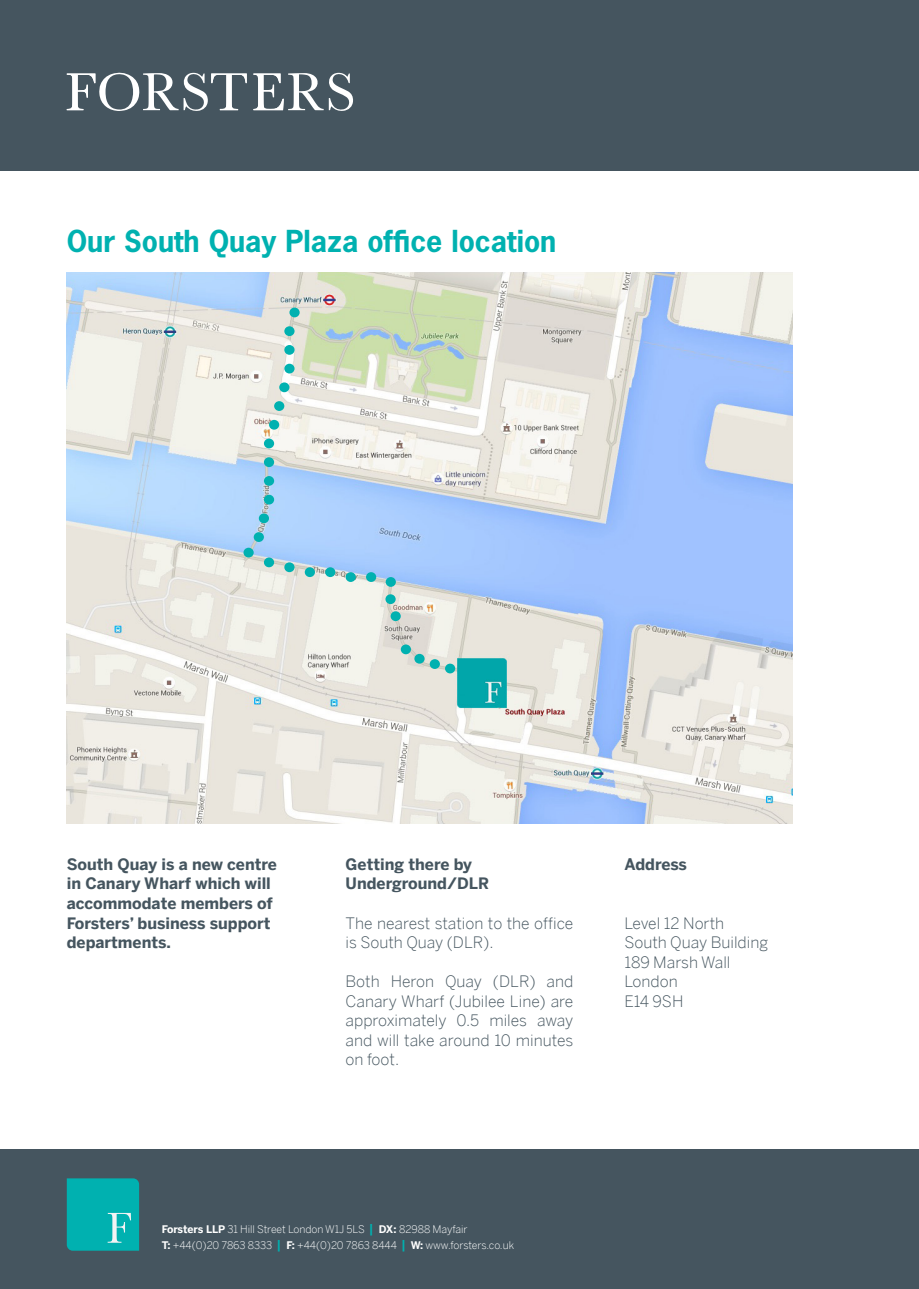
<style>
.page{position:relative;width:919px;height:1289px;background:#fff}
.page>*{position:absolute;margin:0;border:0;box-sizing:border-box;transform-origin:0 0}
.t1{font:700 28.5px "News Gothic Std";color:#00b1b0}
.t2{font:300 15.75px/19.5px "Benton Sans";color:#45555f}
.t3{font:700 15.75px/19.5px "Benton Sans";color:#45555f}
.t4{font:300 10.5px/15.5px "Benton Sans";letter-spacing:-.005em;color:#fff}
.s1{font-weight:700}
.s2{font-weight:700;font-size:12.3px;color:#00b1b0}
</style>
<div class="page">
<div style="left:0;top:0;width:918px;height:170px;background:#45555f"></div>
<div style="left:0;top:1149px;width:918px;height:139px;background:#45555f"></div>
<svg style="left:253px;top:73px;width:100px;height:38px"></svg>
<svg style="left:67px;top:73px;width:180px;height:38px"></svg>
<svg style="left:67px;top:1178px;width:72px;height:72px;background:#09b2b1"></svg>
<img style="left:66px;top:273px;width:726px;height:550px">
<div style="left:289px;top:307px;width:10px;height:10px;background:#00b1b0;border-radius:50%"></div>
<div style="left:284px;top:326px;width:10px;height:10px;background:#00b1b0;border-radius:50%"></div>
<div style="left:284px;top:345px;width:10px;height:10px;background:#00b1b0;border-radius:50%"></div>
<div style="left:284px;top:364px;width:10px;height:9px;background:#00b1b0;border-radius:50%"></div>
<div style="left:279px;top:382px;width:10px;height:10px;background:#00b1b0;border-radius:50%"></div>
<div style="left:274px;top:401px;width:10px;height:10px;background:#00b1b0;border-radius:50%"></div>
<div style="left:269px;top:420px;width:10px;height:9px;background:#00b1b0;border-radius:50%"></div>
<div style="left:264px;top:438px;width:10px;height:10px;background:#00b1b0;border-radius:50%"></div>
<div style="left:264px;top:457px;width:10px;height:10px;background:#00b1b0;border-radius:50%"></div>
<div style="left:264px;top:476px;width:10px;height:10px;background:#00b1b0;border-radius:50%"></div>
<div style="left:264px;top:495px;width:10px;height:9px;background:#00b1b0;border-radius:50%"></div>
<div style="left:259px;top:513px;width:10px;height:10px;background:#00b1b0;border-radius:50%"></div>
<div style="left:254px;top:532px;width:10px;height:10px;background:#00b1b0;border-radius:50%"></div>
<div style="left:243px;top:547px;width:11px;height:10px;background:#00b1b0;border-radius:50%"></div>
<div style="left:264px;top:557px;width:10px;height:10px;background:#00b1b0;border-radius:50%"></div>
<div style="left:284px;top:562px;width:10px;height:10px;background:#00b1b0;border-radius:50%"></div>
<div style="left:305px;top:567px;width:10px;height:10px;background:#00b1b0;border-radius:50%"></div>
<div style="left:325px;top:567px;width:10px;height:10px;background:#00b1b0;border-radius:50%"></div>
<div style="left:345px;top:572px;width:11px;height:10px;background:#00b1b0;border-radius:50%"></div>
<div style="left:366px;top:572px;width:10px;height:10px;background:#00b1b0;border-radius:50%"></div>
<div style="left:385px;top:577px;width:11px;height:10px;background:#00b1b0;border-radius:50%"></div>
<div style="left:385px;top:594px;width:10px;height:10px;background:#00b1b0;border-radius:50%"></div>
<div style="left:390px;top:611px;width:11px;height:10px;background:#00b1b0;border-radius:50%"></div>
<div style="left:401px;top:644px;width:10px;height:10px;background:#00b1b0;border-radius:50%"></div>
<div style="left:414px;top:654px;width:10px;height:9px;background:#00b1b0;border-radius:50%"></div>
<div style="left:429px;top:659px;width:11px;height:10px;background:#00b1b0;border-radius:50%"></div>
<div style="left:445px;top:663px;width:10px;height:10px;background:#00b1b0;border-radius:50%"></div>
<p class="t1" style="left:67px;top:222px;width:491px">Our South Quay Plaza office location</p>
<p class="t3" style="left:67px;top:854px;width:211px">South Quay is a new centre in Canary Wharf which will accommodate members of<br>Forsters’ business support departments.</p>
<p class="t3" style="left:345px;top:854px;width:145px">Getting there by<br>Underground/DLR</p>
<p class="t2" style="left:345px;top:912px;width:229px">The nearest station to the office is South Quay (DLR).</p>
<p class="t2" style="left:345px;top:971px;width:229px;text-align:justify">Both Heron Quay (DLR) and Canary Wharf (Jubilee Line) are approximately 0.5 miles away and will take around 10 minutes on foot.</p>
<p class="t3" style="left:624px;top:854px;width:64px">Address</p>
<p class="t2" style="left:624px;top:912px;width:101px">Level 12 North</p>
<p class="t2" style="left:624px;top:932px;width:145px">South Quay Building</p>
<p class="t2" style="left:624px;top:951px;width:108px">189 Marsh Wall</p>
<p class="t2" style="left:624px;top:971px;width:55px">London</p>
<p class="t2" style="left:624px;top:990px;width:60px">E14 9SH</p>
<p class="t4" style="left:162px;top:1221px;width:354px"><span class="s1">Forsters LLP</span> 31 Hill Street London W1J 5LS <span class="s2">|</span> <span class="s1">DX:</span> 82988 Mayfair<br><span class="s1">T:</span> +44(0)20 7863 8333 <span class="s2">|</span> <span class="s1">F:</span> +44(0)20 7863 8444 <span class="s2">|</span> <span class="s1">W:</span> www.forsters.co.uk</p>
</div>
